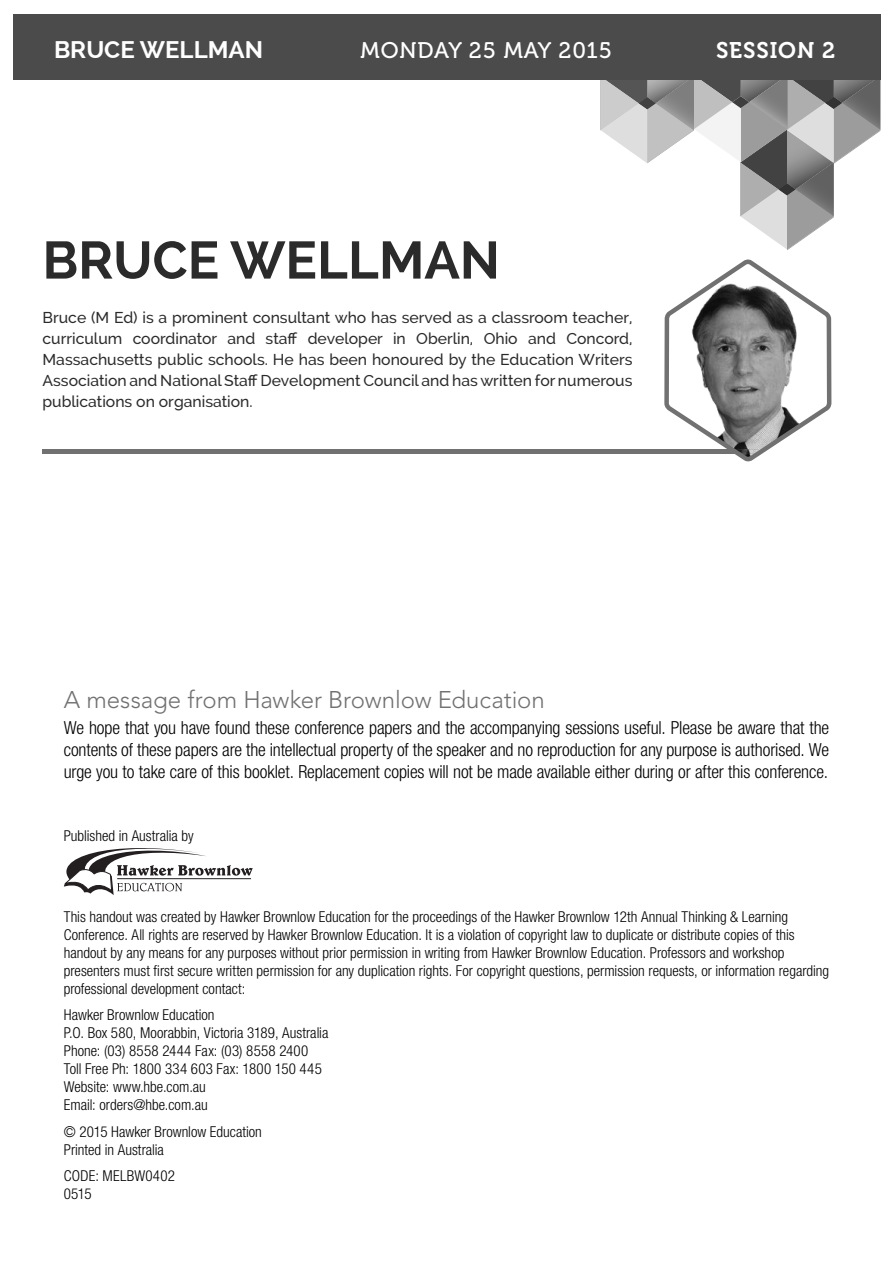
<style>
.page{position:relative;width:893px;height:1263px;background:#fff}
.page>*{position:absolute;margin:0;border:0;box-sizing:border-box;transform-origin:0 0}
.t1{font:700 52.5px "Raleway";color:#2b2b2b}
.t2{font:300 24px "Avenir LT Std";letter-spacing:-.005em;color:#717171}
.t3{font:700 24px "Raleway";color:#fff}
.t4{font:22.5px "Museo 500";letter-spacing:.04em;color:#fff}
.t5{font:22.5px "Museo 700";letter-spacing:.04em;color:#fff}
.t6{font:300 condensed 18px/21.6px "Helvetica Neue LT Std";letter-spacing:-.01em;color:#000;text-align:justify}
.t7{font:500 15.75px/21px "Raleway";color:#2b2b2b;text-align:justify}
.t8{font:300 condensed 15px/18px "Helvetica Neue LT Std";color:#000}
</style>
<div class="page">
<svg style="left:600px;top:79px;width:280px;height:171px"></svg>
<svg style="left:64px;top:848px;width:189px;height:47px"></svg>
<hr style="left:117px;top:878px;width:134px;height:1px;background:#231f20">
<div style="left:13px;top:14px;width:867px;height:65px;background:#4b4b4b"></div>
<div style="left:43px;top:449px;width:716px;height:5px;background:#717171"></div>
<svg style="left:664px;top:259px;width:168px;height:203px"></svg>
<h2 class="t3" style="left:54px;top:35px;width:211px">BRUCE WELLMAN</h2>
<h3 class="t4" style="left:361px;top:42px;width:253px">MONDAY 25 MAY 2015</h3>
<h3 class="t5" style="left:716px;top:42px;width:121px">SESSION 2</h3>
<h1 class="t1" style="left:43px;top:229px;width:459px">BRUCE WELLMAN</h1>
<p class="t7" style="left:43px;top:307px;width:591px">Bruce (M Ed) is a prominent consultant who has served as a classroom teacher, curriculum coordinator and staff developer in Oberlin, Ohio and Concord, Massachusetts public schools. He has been honoured by the Education Writers Association and National Staff Development Council and has written for numerous publications on organisation.</p>
<h2 class="t2" style="left:64px;top:688px;width:482px">A message from Hawker Brownlow Education</h2>
<p class="t6" style="left:64px;top:719px;width:767px">We hope that you have found these conference papers and the accompanying sessions useful. Please be aware that the contents of these papers are the intellectual property of the speaker and no reproduction for any purpose is authorised. We urge you to take care of this booklet. Replacement copies will not be made available either during or after this conference.</p>
<p class="t8" style="left:64px;top:828px;width:131px">Published in Australia by</p>
<p class="t8" style="left:64px;top:909px;width:767px">This handout was created by Hawker Brownlow Education for the proceedings of the Hawker Brownlow 12th Annual Thinking &amp; Learning Conference. All rights are reserved by Hawker Brownlow Education. It is a violation of copyright law to duplicate or distribute copies of this handout by any means for any purposes without prior permission in writing from Hawker Brownlow Education. Professors and workshop presenters must first secure written permission for any duplication rights. For copyright questions, permission requests, or information regarding professional development contact:</p>
<p class="t8" style="left:64px;top:1008px;width:266px">Hawker Brownlow Education<br>P.O. Box 580, Moorabbin, Victoria 3189, Australia Phone: (03) 8558 2444 Fax: (03) 8558 2400<br>Toll Free Ph: 1800 334 603 Fax: 1800 150 445<br>Website: www.hbe.com.au<br>Email: orders@hbe.com.au</p>
<p class="t8" style="left:64px;top:1124px;width:200px">© 2015 Hawker Brownlow Education<br>Printed in Australia</p>
<p class="t8" style="left:64px;top:1169px;width:113px">CODE: MELBW0402<br>0515</p>
</div>
